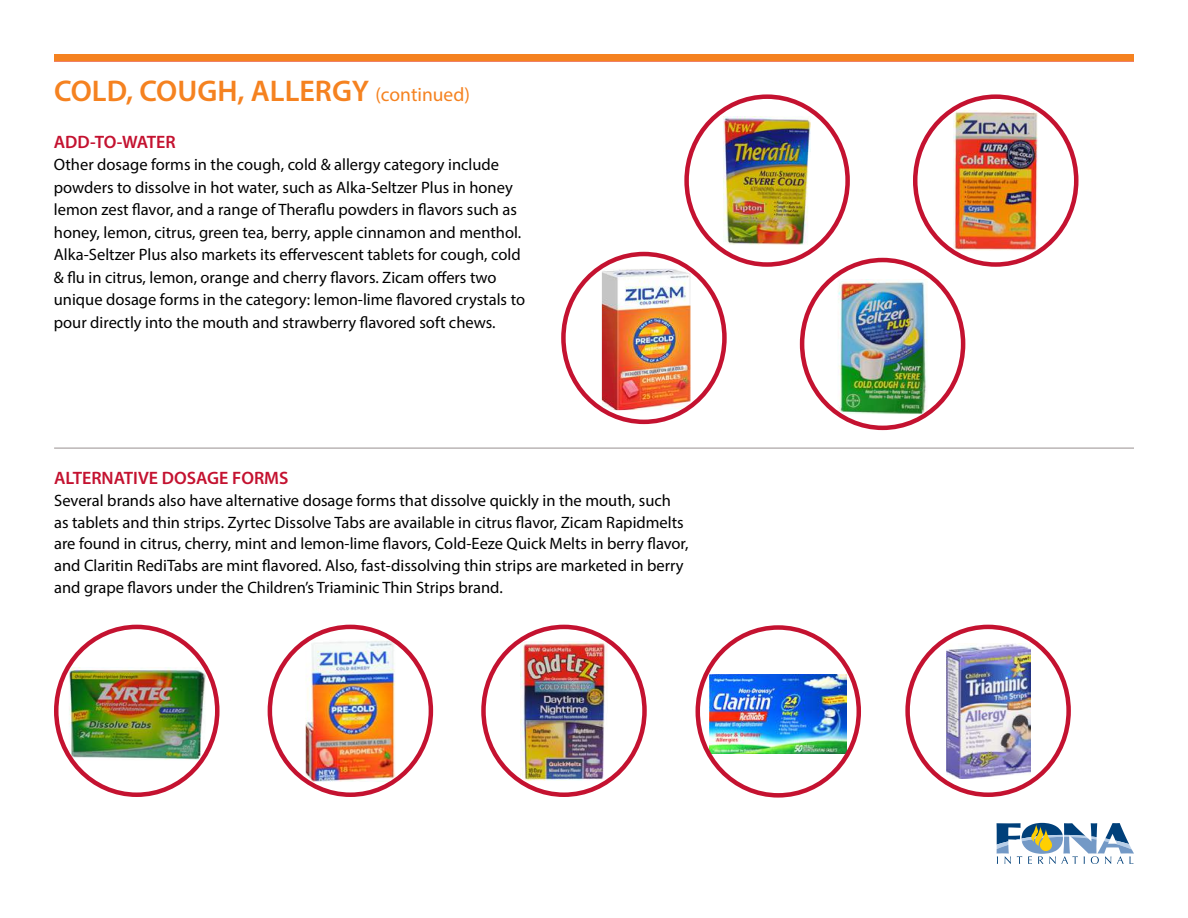
<style>
.page{position:relative;width:1188px;height:918px;background:#fff}
.page>*{position:absolute;margin:0;border:0;box-sizing:border-box;transform-origin:0 0}
.t1{font:600 30px "Myriad Pro";color:#f58220}
.t2{font:600 18px "Myriad Pro";color:#c41230}
.t3{font:16.5px/22.5px "Myriad Pro";color:#000}
.s1{font-weight:400;font-size:19.5px}
</style>
<div class="page">
<svg style="left:997px;top:823px;width:137px;height:41px"></svg>
<div style="left:54px;top:54px;width:1080px;height:8px;background:#f58220"></div>
<img style="left:69px;top:667px;width:137px;height:93px">
<div style="left:54px;top:625px;width:166px;height:172px;border:4px solid #c41230;border-radius:50%"></div>
<img style="left:710px;top:674px;width:137px;height:79px">
<div style="left:696px;top:625px;width:165px;height:173px;border:4px solid #c41230;border-radius:50%"></div>
<img style="left:946px;top:643px;width:84px;height:135px">
<div style="left:905px;top:625px;width:166px;height:172px;border:4px solid #c41230;border-radius:50%"></div>
<img style="left:520px;top:641px;width:88px;height:139px">
<div style="left:481px;top:625px;width:166px;height:172px;border:4px solid #c41230;border-radius:50%"></div>
<img style="left:306px;top:640px;width:89px;height:142px">
<div style="left:268px;top:625px;width:165px;height:172px;border:4px solid #c41230;border-radius:50%"></div>
<img style="left:724px;top:116px;width:87px;height:129px">
<div style="left:684px;top:94px;width:166px;height:173px;border:4px solid #c41230;border-radius:50%"></div>
<img style="left:602px;top:269px;width:88px;height:141px">
<div style="left:561px;top:252px;width:166px;height:172px;border:4px solid #c41230;border-radius:50%"></div>
<img style="left:953px;top:111px;width:85px;height:140px">
<div style="left:913px;top:94px;width:166px;height:173px;border:4px solid #c41230;border-radius:50%"></div>
<img style="left:838px;top:279px;width:90px;height:135px">
<div style="left:800px;top:258px;width:165px;height:172px;border:4px solid #c41230;border-radius:50%"></div>
<hr style="left:54px;top:448px;width:1080px;height:1px;background:#989190">
<h1 class="t1" style="left:54px;top:72px;width:417px">COLD, COUGH, ALLERGY <span class="s1">(continued)</span></h1>
<p class="t2" style="left:54px;top:130px;width:123px">ADD-TO-WATER</p>
<p class="t3" style="left:54px;top:153px;width:473px">Other dosage forms in the cough, cold &amp; allergy category include powders to dissolve in hot water, such as Alka-Seltzer Plus in honey lemon zest flavor, and a range of Theraflu powders in flavors such as honey, lemon, citrus, green tea, berry, apple cinnamon and menthol.<br>Alka-Seltzer Plus also markets its effervescent tablets for cough, cold &amp; flu in citrus, lemon, orange and cherry flavors. Zicam offers two unique dosage forms in the category: lemon-lime flavored crystals to pour directly into the mouth and strawberry flavored soft chews.</p>
<p class="t2" style="left:54px;top:467px;width:236px">ALTERNATIVE DOSAGE FORMS</p>
<p class="t3" style="left:54px;top:489px;width:636px;line-height:21.8px">Several brands also have alternative dosage forms that dissolve quickly in the mouth, such as tablets and thin strips. Zyrtec Dissolve Tabs are available in citrus flavor, Zicam Rapidmelts are found in citrus, cherry, mint and lemon-lime flavors, Cold-Eeze Quick Melts in berry flavor, and Claritin RediTabs are mint flavored. Also, fast-dissolving thin strips are marketed in berry and grape flavors under the Children’s Triaminic Thin Strips brand.</p>
</div>
